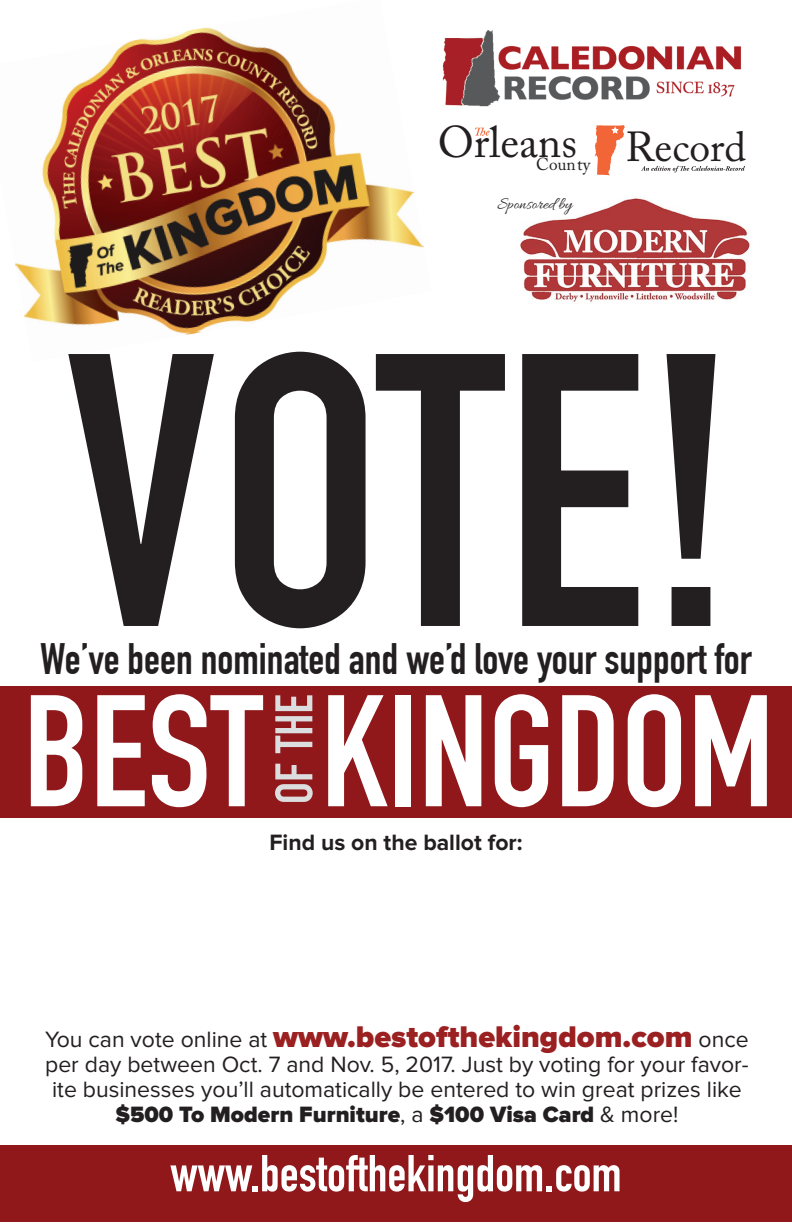
<style>
.page{position:relative;width:792px;height:1224px;background:#fff}
.page>*{position:absolute;margin:0;border:0;box-sizing:border-box;transform-origin:0 0}
.t1{font:700 382px "DIN Condensed";color:#231f20}
.t2{font:700 156px "DIN Condensed";color:#fff}
.t3{font:700 52px "DIN Condensed";color:#dcdddf}
.t4{font:700 51px "DIN Condensed";color:#fff}
.t5{font:44.1px "Adobe Caslon Pro";color:#231f20}
.t6{font:700 43px "DIN Condensed";color:#231f20}
.t7{font:41.7px "Adobe Caslon Pro";color:#231f20}
.t8{font:900 31px "Proxima Nova";color:#9b2021}
.t9{font:23px/25px "Proxima Nova";color:#231f20;text-align:center}
.t10{font:700 23px "Proxima Nova";color:#231f20}
.t11{font:17.2px "Adobe Caslon Pro";color:#231f20}
.t12{font:17px "Allura";color:#231f20}
.s1{font-weight:400;font-size:23px;color:#231f20}
.s2{font-weight:900}
</style>
<div class="page">
<div style="left:0;top:687px;width:792px;height:131px;background:#90181b"></div>
<div style="left:0;top:1146px;width:792px;height:76px;background:#90181b"></div>
<svg style="left:475px;top:128px;width:15px;height:8px"></svg>
<svg style="left:595px;top:125px;width:30px;height:50px"></svg>
<svg style="left:641px;top:166px;width:104px;height:6px"></svg>
<img style="left:442px;top:30px;width:299px;height:77px">
<img style="left:15px;top:27px;width:409px;height:308px">
<img style="left:520px;top:198px;width:230px;height:105px">
<h3 class="t5" style="left:438px;top:116px;width:141px">Orleans</h3>
<p class="t11" style="left:536px;top:154px;width:56px">County</p>
<p class="t12" style="left:497px;top:194px;width:76px">Sponsored by</p>
<h3 class="t7" style="left:626px;top:122px;width:122px">Record</h3>
<p class="t1" style="left:63px;top:268px;width:675px">VOTE!</p>
<p class="t6" style="left:40px;top:634px;width:713px">We’ve been nominated and we’d love your support for</p>
<p class="t2" style="left:23px;top:660px;width:752px">BEST KINGDOM</p>
<p class="t3" style="left:264px;top:804px;width:111px;rotate:-90deg">OF THE</p>
<p class="t10" style="left:269px;top:829px;width:255px">Find us on the ballot for:</p>
<p class="t8" style="left:45px;top:1019px;width:705px"><span class="s1">You can vote online at</span> www.bestofthekingdom.com <span class="s1">once</span></p>
<p class="t9" style="left:45px;top:1052px;width:705px">per day between Oct. 7 and Nov. 5, 2017. Just by voting for your favor&shy;ite businesses you’ll automatically be entered to win great prizes like <span class="s2">$500 To Modern Furniture</span>, a <span class="s2">$100 Visa Card</span> &amp; more!</p>
<p class="t4" style="left:170px;top:1144px;width:453px">www.bestofthekingdom.com</p>
</div>
